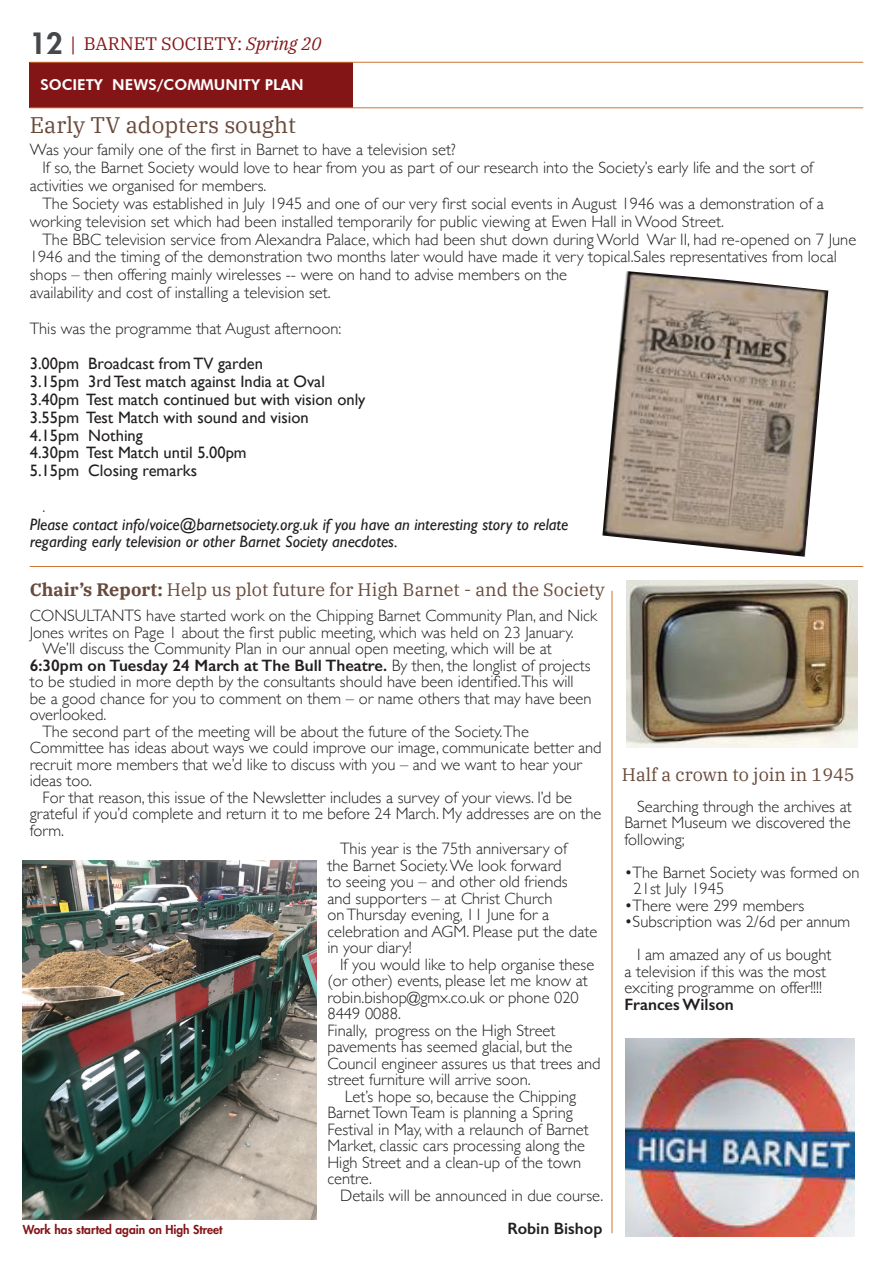
<style>
.page{position:relative;width:893px;height:1263px;background:#fff}
.page>*{position:absolute;margin:0;border:0;box-sizing:border-box;transform-origin:0 0}
.t1{font:22.5px "IBM Plex Serif";color:#684a3b}
.t2{font:18px "IBM Plex Serif";color:#684a3b}
.t3{font:18px "IBM Plex Serif";color:#841517}
.t4{font:300 16.5px/16.5px "Gill Sans";color:#231f20}
.t5{font:16.5px/17.9px "Gill Sans";color:#231f20}
.t6{font:italic 16.5px/17.9px "Gill Sans";color:#231f20}
.t7{font:600 16.5px "Gill Sans";color:#231f20}
.t8{font:800 15px "Futura BT";color:#fff}
.t9{font:800 12px "Futura Std";color:#841517}
.s1{font-family:"Futura Std";font-weight:800;font-size:28.5px;color:#45494c}
.s2{font-family:"Minion Pro"}
.s3{font-style:italic}
.s4{font-weight:700}
.s5{font-weight:300}
</style>
<div class="page">
<img style="left:625px;top:1038px;width:230px;height:198px">
<div style="left:30px;top:63px;width:323px;height:45px;background:#841517"></div>
<hr style="left:30px;top:62px;width:833px;height:1px;background:#ce7432">
<hr style="left:30px;top:107px;width:833px;height:1px;background:#ce7432">
<hr style="left:30px;top:566px;width:833px;height:1px;background:#ce7432">
<hr style="left:612px;top:591px;width:1px;height:642px;background:#ce7432">
<img style="left:23px;top:861px;width:293px;height:358px">
<img style="left:626px;top:581px;width:231px;height:167px">
<img style="left:602px;top:271px;width:226px;height:286px">
<p class="t3" style="left:30px;top:29px;width:293px"><span class="s1">12</span> <span class="s2">|</span> BARNET SOCIETY: <span class="s3">Spring 20</span></p>
<p class="t8" style="left:40px;top:76px;width:265px">SOCIETY NEWS/COMMUNITY PLAN</p>
<h1 class="t1" style="left:30px;top:107px;width:268px">Early TV adopters sought</h1>
<p class="t4" style="left:30px;top:141px;width:427px">Was your family one of the first in Barnet to have a television set?</p>
<p class="t4" style="left:43px;top:159px;width:772px">If so, the Barnet Society would love to hear from you as part of our research into the Society’s early life and the sort of</p>
<p class="t4" style="left:30px;top:177px;width:238px">activities we organised for members.</p>
<p class="t4" style="left:43px;top:194px;width:783px">The Society was established in July 1945 and one of our very first social events in August 1946 was a demonstration of a</p>
<p class="t4" style="left:30px;top:212px;width:696px">working television set which had been installed temporarily for public viewing at Ewen Hall in Wood Street.</p>
<p class="t4" style="left:43px;top:230px;width:815px">The BBC television service from Alexandra Palace, which had been shut down during World War II, had re-opened on 7 June</p>
<p class="t4" style="left:30px;top:248px;width:809px">1946 and the timing of the demonstration two months later would have made it very topical.Sales representatives from local</p>
<p class="t4" style="left:30px;top:265px;width:539px;line-height:17.9px">shops – then offering mainly wirelesses -- were on hand to advise members on the availability and cost of installing a television set.</p>
<p class="t4" style="left:30px;top:319px;width:313px">This was the programme that August afternoon:</p>
<p class="t5" style="left:30px;top:355px;width:337px">3.00pm Broadcast from TV garden<br>3.15pm 3rd Test match against India at Oval 3.40pm Test match continued but with vision only 3.55pm Test Match with sound and vision<br>4.15pm Nothing<br>4.30pm Test Match until 5.00pm<br>5.15pm Closing remarks</p>
<p class="t4" style="left:43px;top:497px;width:4px">.</p>
<p class="t6" style="left:30px;top:515px;width:540px">Please contact info/voice@barnetsociety.org.uk if you have an interesting story to relate regarding early television or other Barnet Society anecdotes.</p>
<p class="t2" style="left:30px;top:576px;width:576px"><span class="s4">Chair’s Report:</span> Help us plot future for High Barnet - and the Society</p>
<p class="t4" style="left:30px;top:607px;width:569px">CONSULTANTS have started work on the Chipping Barnet Community Plan, and Nick</p>
<p class="t4" style="left:30px;top:623px;width:546px">Jones writes on Page 1 about the first public meeting, which was held on 23 January.</p>
<p class="t4" style="left:43px;top:640px;width:511px">We’ll discuss the Community Plan in our annual open meeting, which will be at</p>
<p class="t7" style="left:30px;top:655px;width:562px">6:30pm on Tuesday 24 March at The Bull Theatre. <span class="s5">By then, the longlist of projects</span></p>
<p class="t4" style="left:30px;top:673px;width:545px">to be studied in more depth by the consultants should have been identified.This will</p>
<p class="t4" style="left:30px;top:689px;width:563px">be a good chance for you to comment on them – or name others that may have been</p>
<p class="t4" style="left:30px;top:706px;width:78px">overlooked.</p>
<p class="t4" style="left:43px;top:722px;width:488px">The second part of the meeting will be about the future of the Society.The</p>
<p class="t4" style="left:30px;top:739px;width:573px">Committee has ideas about ways we could improve our image, communicate better and</p>
<p class="t4" style="left:30px;top:755px;width:554px">recruit more members that we’d like to discuss with you – and we want to hear your</p>
<p class="t4" style="left:30px;top:772px;width:64px">ideas too.</p>
<p class="t4" style="left:43px;top:788px;width:531px">For that reason, this issue of the Newsletter includes a survey of your views. I’d be</p>
<p class="t4" style="left:30px;top:805px;width:573px">grateful if you’d complete and return it to me before 24 March. My addresses are on the</p>
<p class="t4" style="left:30px;top:821px;width:36px">form.</p>
<p class="t4" style="left:327px;top:840px;width:271px;text-indent:13px">This year is the 75th anniversary of<br>the Barnet Society. We look forward<br>to seeing you – and other old friends<br>and supporters – at Christ Church<br>on Thursday evening, 11 June for a celebration and AGM. Please put the date in your diary!</p>
<p class="t4" style="left:327px;top:955px;width:275px;text-indent:13px">If you would like to help organise these (or other) events, please let me know at robin.bishop@gmx.co.uk or phone 020<br>8449 0088.<br>Finally, progress on the High Street pavements has seemed glacial, but the Council engineer assures us that trees and street furniture will arrive soon.</p>
<p class="t4" style="left:327px;top:1087px;width:263px;text-indent:17px">Let’s hope so, because the Chipping Barnet Town Team is planning a Spring Festival in May, with a relaunch of Barnet Market, classic cars processing along the High Street and a clean-up of the town centre.</p>
<p class="t4" style="left:340px;top:1186px;width:265px">Details will be announced in due course.</p>
<p class="t9" style="left:23px;top:1221px;width:201px">Work has started again on High Street</p>
<p class="t7" style="left:507px;top:1218px;width:96px">Robin Bishop</p>
<p class="t2" style="left:622px;top:760px;width:234px">Half a crown to join in 1945</p>
<p class="t4" style="left:624px;top:797px;width:229px;text-align:justify;text-indent:13px">Searching through the archives at Barnet Museum we discovered the following;</p>
<p class="t4" style="left:634px;top:863px;width:227px;text-indent:-9px">•The Barnet Society was formed on<br>21st July 1945</p>
<p class="t4" style="left:624px;top:896px;width:181px">•There were 299 members</p>
<p class="t4" style="left:624px;top:904px;width:227px;line-height:33px;text-align:center">•Subscription was 2/6d per annum<br>I am amazed any of us bought</p>
<p class="t4" style="left:624px;top:962px;width:203px">a television if this was the most exciting programme on offer!!!!</p>
<p class="t7" style="left:624px;top:994px;width:111px">Frances Wilson</p>
</div>
